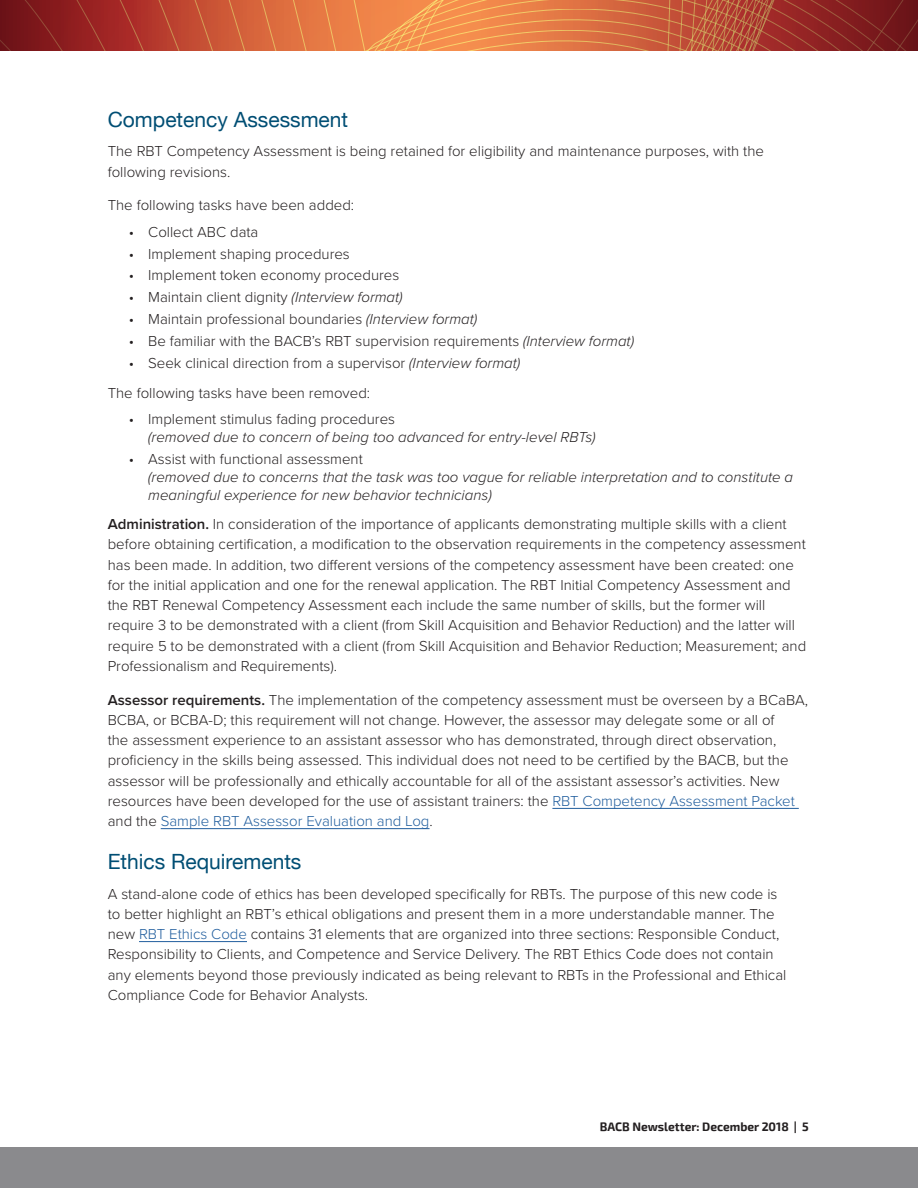
<style>
.page{position:relative;width:918px;height:1188px;background:#fff}
.page>*{position:absolute;margin:0;border:0;box-sizing:border-box;transform-origin:0 0}
.Section_Header{font:21px "Helvetica Neue";color:#004e74}
.Body_Text{font:300 15px/20.2px "Proxima Nova";color:#231f20}
.t1{font:italic 300 15px/18px "Proxima Nova";color:#231f20}
.t2{font:700 12px "Exo 2";color:#231f20}
.s1{font-style:italic}
.s2{font-style:normal}
.s3{font-weight:600}
.s4{color:#215e9e}
</style>
<div class="page">
<div style="left:0;top:1148px;width:918px;height:40px;background:#8a8a8d"></div>
<svg style="left:0;top:0;width:918px;height:51px;background:#c05737"></svg>
<hr style="left:552px;top:808px;width:247px;height:1px;background:#215e9e">
<hr style="left:161px;top:828px;width:269px;height:1px;background:#215e9e">
<hr style="left:139px;top:941px;width:108px;height:1px;background:#215e9e">
<p class="Section_Header" style="left:108px;top:104px;width:242px">Competency Assessment</p>
<p class="Body_Text" style="left:108px;top:140px;width:658px">The RBT Competency Assessment is being retained for eligibility and maintenance purposes, with the following revisions.</p>
<p class="Body_Text" style="left:108px;top:194px;width:248px">The following tasks have been added:</p>
<p class="Body_Text" style="left:129px;top:221px;width:131px">• Collect ABC data</p>
<p class="Body_Text" style="left:129px;top:243px;width:223px">• Implement shaping procedures</p>
<p class="Body_Text" style="left:129px;top:265px;width:272px">• Implement token economy procedures</p>
<p class="Body_Text" style="left:129px;top:286px;width:275px">• Maintain client dignity <span class="s1">(Interview format)</span></p>
<p class="Body_Text" style="left:129px;top:308px;width:350px">• Maintain professional boundaries <span class="s1">(Interview format)</span></p>
<p class="Body_Text" style="left:129px;top:330px;width:507px">• Be familiar with the BACB’s RBT supervision requirements <span class="s1">(Interview format)</span></p>
<p class="Body_Text" style="left:129px;top:352px;width:393px">• Seek clinical direction from a supervisor <span class="s1">(Interview format)</span></p>
<p class="Body_Text" style="left:108px;top:382px;width:264px">The following tasks have been removed:</p>
<p class="t1" style="left:148px;top:409px;width:449px;text-indent:-20px"><span class="s2">• Implement stimulus fading procedures<br></span>(removed due to concern of being too advanced for entry-level RBTs)</p>
<p class="t1" style="left:148px;top:449px;width:646px;text-indent:-20px"><span class="s2">• Assist with functional assessment<br></span>(removed due to concerns that the task was too vague for reliable interpretation and to constitute a meaningful experience for new behavior technicians)</p>
<p class="Body_Text" style="left:108px;top:513px;width:700px"><span class="s3">Administration.</span> In consideration of the importance of applicants demonstrating multiple skills with a client before obtaining certification, a modification to the observation requirements in the competency assessment has been made. In addition, two different versions of the competency assessment have been created: one for the initial application and one for the renewal application. The RBT Initial Competency Assessment and the RBT Renewal Competency Assessment each include the same number of skills, but the former will require 3 to be demonstrated with a client (from Skill Acquisition and Behavior Reduction) and the latter will require 5 to be demonstrated with a client (from Skill Acquisition and Behavior Reduction; Measurement; and Professionalism and Requirements).</p>
<p class="Body_Text" style="left:108px;top:689px;width:702px"><span class="s3">Assessor requirements.</span> The implementation of the competency assessment must be overseen by a BCaBA, BCBA, or BCBA-D; this requirement will not change. However, the assessor may delegate some or all of<br>the assessment experience to an assistant assessor who has demonstrated, through direct observation, proficiency in the skills being assessed. This individual does not need to be certified by the BACB, but the assessor will be professionally and ethically accountable for all of the assistant assessor’s activities. New resources have been developed for the use of assistant trainers: the <span class="s4">RBT Competency Assessment Packet </span>and the <span class="s4">Sample RBT Assessor Evaluation and Log</span>.</p>
<p class="Section_Header" style="left:108px;top:846px;width:195px">Ethics Requirements</p>
<p class="Body_Text" style="left:108px;top:883px;width:680px">A stand-alone code of ethics has been developed specifically for RBTs. The purpose of this new code is to better highlight an RBT’s ethical obligations and present them in a more understandable manner. The new <span class="s4">RBT Ethics Code</span> contains 31 elements that are organized into three sections: Responsible Conduct, Responsibility to Clients, and Competence and Service Delivery. The RBT Ethics Code does not contain any elements beyond those previously indicated as being relevant to RBTs in the Professional and Ethical Compliance Code for Behavior Analysts.</p>
<p class="t2" style="left:600px;top:1119px;width:211px">BACB Newsletter: December 2018 | 5</p>
</div>
